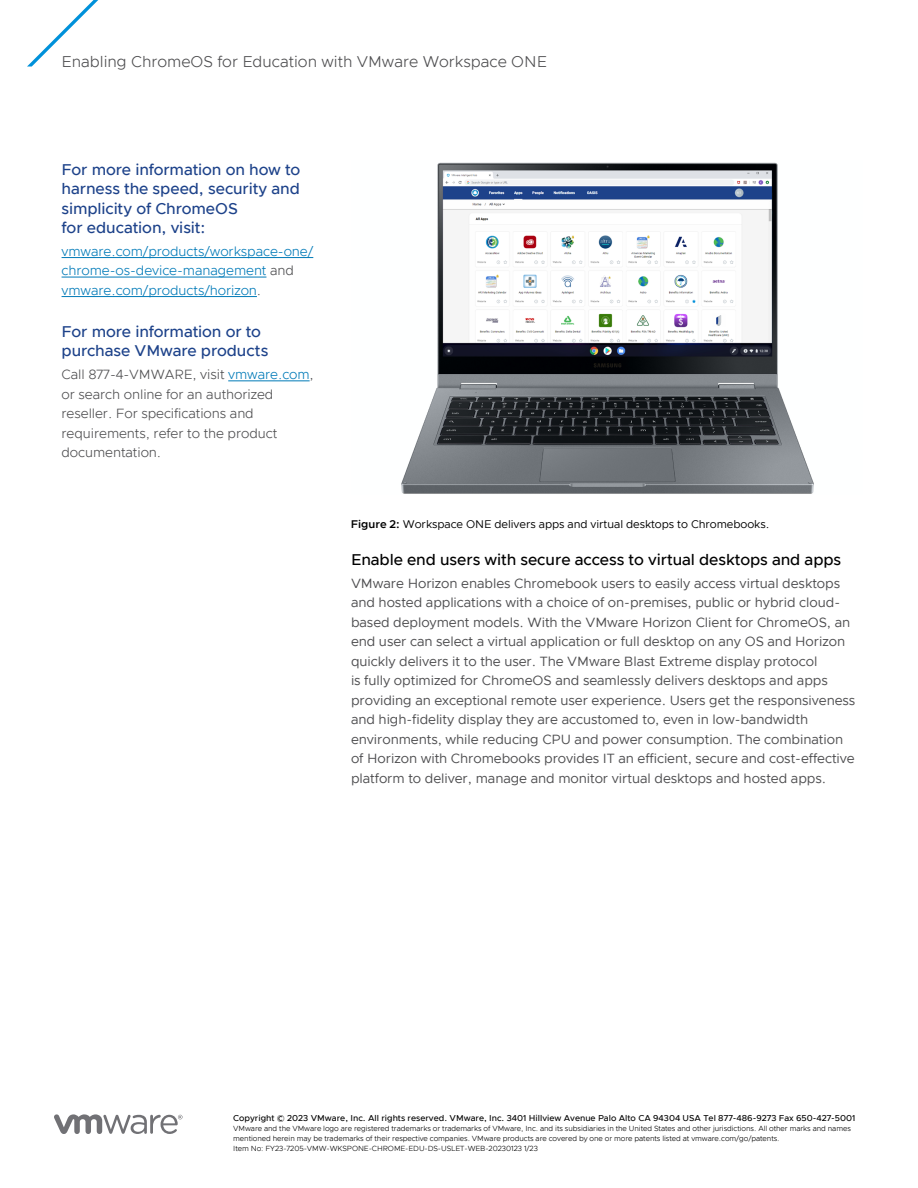
<style>
.page{position:relative;width:918px;height:1188px;background:#fff}
.page>*{position:absolute;margin:0;border:0;box-sizing:border-box;transform-origin:0 0}
._5a__SIDEBAR_HEADER{font:500 15.75px/19.5px "Metropolis";letter-spacing:-.005em;color:#1d428a}
._2a__SUBHEAD_2{font:500 15.75px "Metropolis";letter-spacing:-.005em;color:#000}
.t1{font:300 15.75px "Metropolis";color:#4d4d4f}
._3a__BODY_TEXT{font:13.5px/19.5px "Metropolis";letter-spacing:-.005em;color:#4d4d4f}
._5b__SIDEBAR_BODY{font:300 13.5px/19.5px "Metropolis";letter-spacing:-.005em;color:#4d4d4f}
._5b__SIDEBAR_BODY-2{font:300 13.5px/19.5px "Metropolis";letter-spacing:-.005em;color:#007ab8}
._7a__CAPTION_BODY{font:11.25px "Metropolis";letter-spacing:-.005em;color:#000}
.t2{font:500 8.7px "Metropolis";color:#000}
.t3{font:300 7.5px/9.8px "Metropolis";letter-spacing:-.01em;color:#000}
.s1{color:#4d4d4f}
.s2{color:#007ab8}
.s3{font-weight:600}
</style>
<div class="page">
<svg style="left:54px;top:1114px;width:129px;height:20px"></svg>
<svg style="left:27px;top:0;width:71px;height:67px"></svg>
<hr style="left:62px;top:257px;width:251px;height:1px;background:#007ab8">
<hr style="left:62px;top:277px;width:204px;height:1px;background:#007ab8">
<hr style="left:62px;top:296px;width:195px;height:1px;background:#007ab8">
<hr style="left:228px;top:381px;width:82px;height:1px;background:#007ab8">
<img style="left:401px;top:162px;width:413px;height:332px">
<p class="t1" style="left:62px;top:51px;width:487px">Enabling ChromeOS for Education with VMware Workspace ONE</p>
<h3 class="_5a__SIDEBAR_HEADER" style="left:62px;top:159px;width:240px">For more information on how to harness the speed, security and simplicity of ChromeOS<br>for education, visit:</h3>
<p class="_5b__SIDEBAR_BODY-2" style="left:62px;top:241px;width:253px">vmware.com/products/workspace-one/ chrome-os-device-management <span class="s1">and </span>vmware.com/products/horizon<span class="s1">.</span></p>
<h3 class="_5a__SIDEBAR_HEADER" style="left:62px;top:322px;width:208px">For more information or to purchase VMware products</h3>
<p class="_5b__SIDEBAR_BODY" style="left:62px;top:365px;width:254px">Call 877-4-VMWARE, visit <span class="s2">vmware.com</span>, or search online for an authorized reseller. For specifications and requirements, refer to the product documentation.</p>
<p class="_7a__CAPTION_BODY" style="left:351px;top:518px;width:420px"><span class="s3">Figure 2:</span> Workspace ONE delivers apps and virtual desktops to Chromebooks.</p>
<h2 class="_2a__SUBHEAD_2" style="left:351px;top:550px;width:492px">Enable end users with secure access to virtual desktops and apps</h2>
<p class="_3a__BODY_TEXT" style="left:351px;top:573px;width:506px">VMware Horizon enables Chromebook users to easily access virtual desktops and hosted applications with a choice of on-premises, public or hybrid cloud&shy;based deployment models. With the VMware Horizon Client for ChromeOS, an end user can select a virtual application or full desktop on any OS and Horizon quickly delivers it to the user. The VMware Blast Extreme display protocol<br>is fully optimized for ChromeOS and seamlessly delivers desktops and apps providing an exceptional remote user experience. Users get the responsiveness and high-fidelity display they are accustomed to, even in low-bandwidth environments, while reducing CPU and power consumption. The combination of Horizon with Chromebooks provides IT an efficient, secure and cost-effective platform to deliver, manage and monitor virtual desktops and hosted apps.</p>
<p class="t2" style="left:233px;top:1113px;width:624px">Copyright © 2023 VMware, Inc. All rights reserved. VMware, Inc. 3401 Hillview Avenue Palo Alto CA 94304 USA Tel 877-486-9273 Fax 650-427-5001</p>
<p class="t3" style="left:233px;top:1124px;width:619px">VMware and the VMware logo are registered trademarks or trademarks of VMware, Inc. and its subsidiaries in the United States and other jurisdictions. All other marks and names mentioned herein may be trademarks of their respective companies. VMware products are covered by one or more patents listed at vmware.com/go/patents.<br>Item No: FY23-7205-VMW-WKSPONE-CHROME-EDU-DS-USLET-WEB-20230123 1/23</p>
</div>
